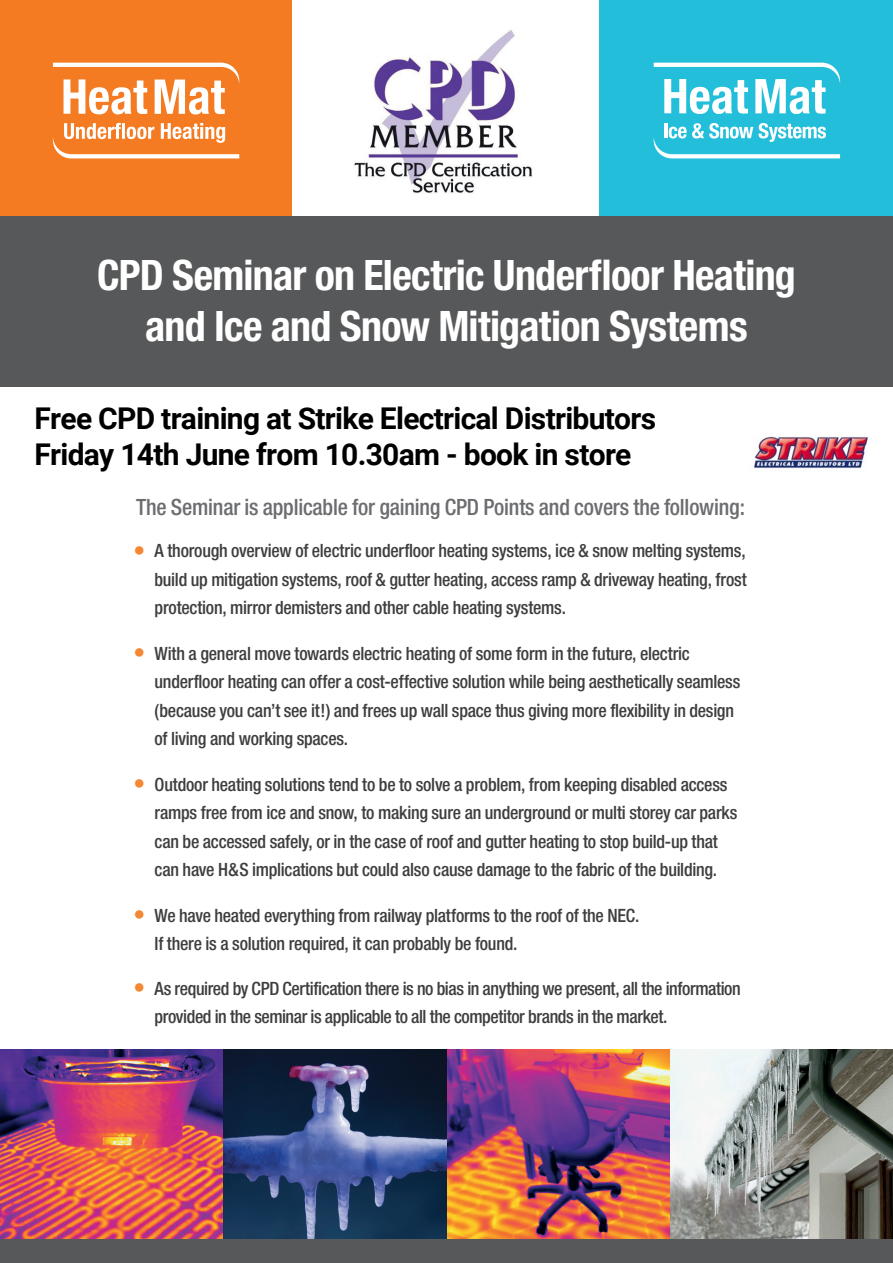
<style>
.page{position:relative;width:893px;height:1263px;background:#fff}
.page>*{position:absolute;margin:0;border:0;box-sizing:border-box;transform-origin:0 0}
.t1{font:700 condensed 42px/51px "Helvetica Neue";letter-spacing:-.015em;color:#fff;text-align:center}
.t2{font:700 30px/36px "Roboto";letter-spacing:-.025em;color:#000}
.t3{font:500 condensed 22.5px "Helvetica Neue";letter-spacing:-.01em;color:#6c6d70}
.t4{font:500 condensed 18.3px/28.5px "Helvetica Neue";letter-spacing:-.015em;color:#3e3e3f}
.s1{font-size:24px;color:#f58632}
</style>
<div class="page">
<div style="left:0;top:0;width:541px;height:221px;background:#f47b21"></div>
<img style="left:0;top:1049px;width:223px;height:190px">
<img style="left:447px;top:1049px;width:223px;height:190px">
<img style="left:223px;top:1049px;width:224px;height:190px">
<svg style="left:670px;top:1049px;width:223px;height:190px;background:#939792"></svg>
<svg style="left:53px;top:63px;width:186px;height:51px"></svg>
<svg style="left:53px;top:123px;width:186px;height:35px"></svg>
<div style="left:0;top:1239px;width:893px;height:24px;background:#57585a"></div>
<div style="left:447px;top:0;width:446px;height:230px;background:#23bfda"></div>
<svg style="left:654px;top:63px;width:186px;height:51px"></svg>
<svg style="left:654px;top:123px;width:186px;height:35px"></svg>
<div style="left:292px;top:0;width:306px;height:230px;background:#fff"></div>
<img style="left:354px;top:30px;width:179px;height:163px">
<div style="left:0;top:217px;width:893px;height:170px;background:#57585a"></div>
<img style="left:753px;top:436px;width:118px;height:32px">
<h1 class="t1" style="left:97px;top:249px;width:700px">CPD Seminar on Electric Underfloor Heating and Ice and Snow Mitigation Systems</h1>
<h2 class="t2" style="left:35px;top:399px;width:623px">Free CPD training at Strike Electrical Distributors<br>Friday 14th June from 10.30am - book in store</h2>
<p class="t3" style="left:136px;top:493px;width:610px">The Seminar is applicable for gaining CPD Points and covers the following:</p>
<p class="t4" style="left:155px;top:536px;width:594px;text-align:justify;text-indent:-21px"><span class="s1">•</span> A thorough overview of electric underfloor heating systems, ice &amp; snow melting systems, build up mitigation systems, roof &amp; gutter heating, access ramp &amp; driveway heating, frost protection, mirror demisters and other cable heating systems.</p>
<p class="t4" style="left:155px;top:639px;width:587px;text-indent:-21px"><span class="s1">•</span> With a general move towards electric heating of some form in the future, electric underfloor heating can offer a cost-effective solution while being aesthetically seamless (because you can’t see it!) and frees up wall space thus giving more flexibility in design of living and working spaces.</p>
<p class="t4" style="left:155px;top:770px;width:584px;text-indent:-21px"><span class="s1">•</span> Outdoor heating solutions tend to be to solve a problem, from keeping disabled access ramps free from ice and snow, to making sure an underground or multi storey car parks can be accessed safely, or in the case of roof and gutter heating to stop build-up that can have H&amp;S implications but could also cause damage to the fabric of the building.</p>
<p class="t4" style="left:155px;top:901px;width:486px;text-indent:-21px"><span class="s1">•</span> We have heated everything from railway platforms to the roof of the NEC.<br>If there is a solution required, it can probably be found.</p>
<p class="t4" style="left:155px;top:974px;width:588px;text-indent:-21px"><span class="s1">•</span> As required by CPD Certification there is no bias in anything we present, all the information provided in the seminar is applicable to all the competitor brands in the market.</p>
</div>
